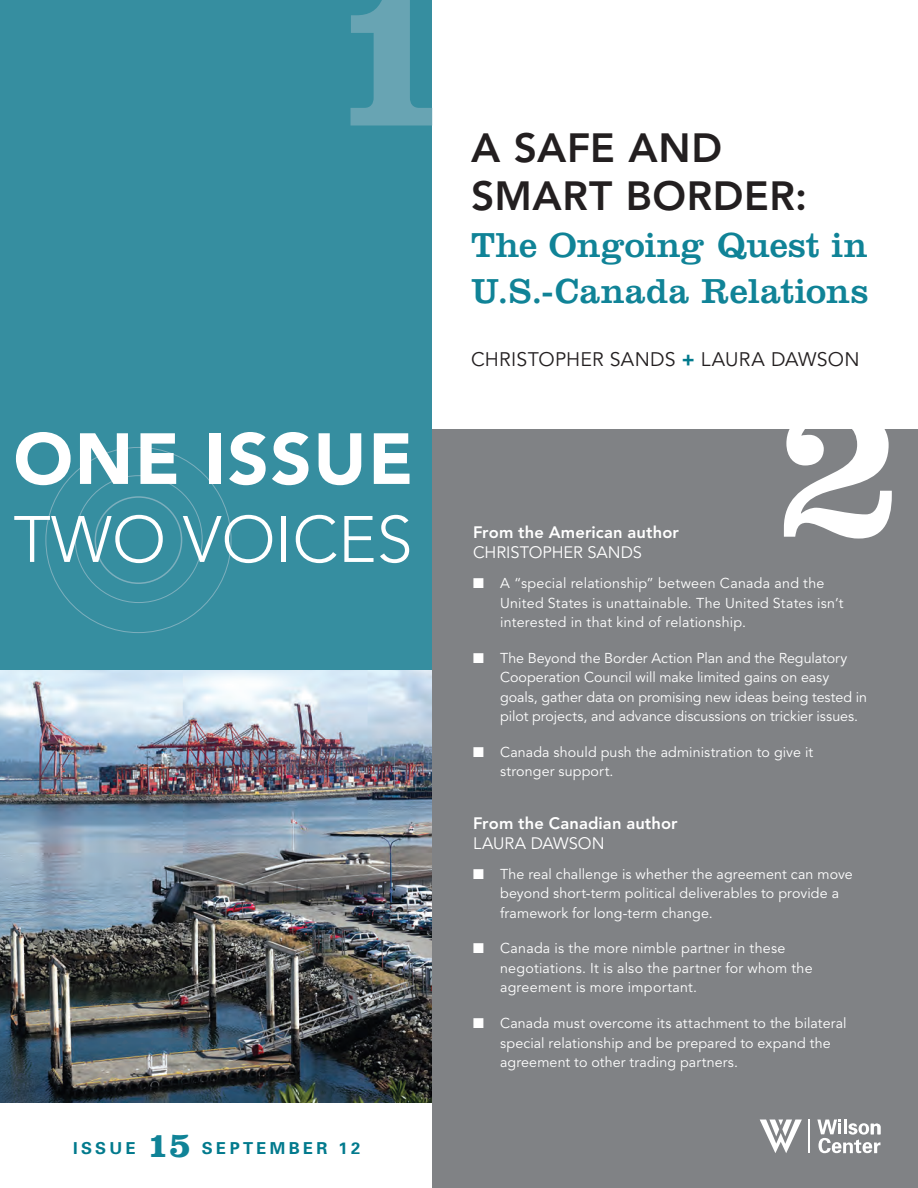
<style>
.page{position:relative;width:918px;height:1188px;background:#fff}
.page>*{position:absolute;margin:0;border:0;box-sizing:border-box;transform-origin:0 0}
.t1{font:210px "Clarendon LT Std";color:#fff}
.t2{font:700 210px "Clarendon LT Std";color:#68a4b3}
.t3{font:900 71.55px "Avenir LT Std";letter-spacing:.025em;color:#fff}
.t4{font:300 64.95px "Avenir LT Std";color:#fff}
.t5{font:800 40.5px/48px "Avenir LT Std";letter-spacing:.015em;color:#231f20}
.t6{font:36px/46.5px "Clarendon LT Std";letter-spacing:.005em;color:#108397}
.t7{font:19.5px "Avenir LT Std";letter-spacing:.01em;color:#231f20}
.t8{font:800 16.5px "Avenir LT Std";letter-spacing:.01em;color:#fff}
.t9{font:16.5px "Avenir LT Std";letter-spacing:-.005em;color:#fff}
.t10{font:700 16.5px "Univers";letter-spacing:.2em;color:#027a8d}
.t11{font:14.25px/19.5px "Avenir LT Std";letter-spacing:.005em;color:#fff}
.s1{font-family:"Clarendon LT Std";font-size:36px;color:#108397}
.s2{font-weight:900;color:#027a8d}
</style>
<div class="page">
<div style="left:432px;top:430px;width:486px;height:758px;background:#808285"></div>
<div style="left:0;top:0;width:432px;height:1100px;background:#368ea0"></div>
<img style="left:0;top:670px;width:432px;height:432px">
<div style="left:95px;top:496px;width:87px;height:88px;border:2px solid #7dafbd;border-radius:50%"></div>
<hr style="left:808px;top:1120px;width:2px;height:33px;background:#fff">
<svg style="left:817px;top:1120px;width:63px;height:33px"></svg>
<svg style="left:760px;top:1120px;width:42px;height:33px"></svg>
<h1 class="t2" style="left:326px;top:-72px;width:130px">1</h1>
<h2 class="t3" style="left:14px;top:416px;width:401px">ONE ISSUE</h2>
<h3 class="t4" style="left:14px;top:501px;width:401px">TWO VOICES</h3>
<p class="t10" style="left:73px;top:1137px;width:289px">ISSUE <span class="s1">15</span> SEPTEMBER 12</p>
<h3 class="t5" style="left:471px;top:124px;width:338px">A Safe and<br>Smart Border:</h3>
<h3 class="t6" style="left:471px;top:222px;width:399px">The Ongoing Quest in<br>U.S.-Canada Relations</h3>
<h3 class="t7" style="left:471px;top:348px;width:390px">Christopher Sands <span class="s2">+</span> Lau ra Dawson</h3>
<h1 class="t1" style="left:774px;top:342px;width:130px">2</h1>
<p class="t8" style="left:473px;top:523px;width:207px">From the American author</p>
<p class="t9" style="left:473px;top:543px;width:170px">Christopher Sands</p>
<p class="t11" style="left:500px;top:574px;width:345px;text-indent:-27px">■ A “special relationship” between Canada and the<br>United States is unattainable. The United States isn’t interested in that kind of relationship.</p>
<p class="t11" style="left:500px;top:649px;width:369px;text-indent:-27px">■ The Beyond the Border Action Plan and the Regulatory Cooperation Council will make limited gains on easy goals, gather data on promising new ideas being tested in pilot projects, and advance discussions on trickier issues.</p>
<p class="t11" style="left:500px;top:743px;width:315px;text-indent:-27px">■ Canada should push the administration to give it stronger support.</p>
<p class="t8" style="left:473px;top:814px;width:206px">From the Canadian author</p>
<p class="t9" style="left:473px;top:833px;width:133px">Lau ra Dawson</p>
<p class="t11" style="left:500px;top:865px;width:354px;text-indent:-27px">■ The real challenge is whether the agreement can move beyond short-term political deliverables to provide a framework for long-term change.</p>
<p class="t11" style="left:500px;top:939px;width:314px;text-indent:-27px">■ Canada is the more nimble partner in these negotiations. It is also the partner for whom the agreement is more important.</p>
<p class="t11" style="left:500px;top:1014px;width:348px;text-indent:-27px">■ Canada must overcome its attachment to the bilateral special relationship and be prepared to expand the agreement to other trading partners.</p>
</div>
